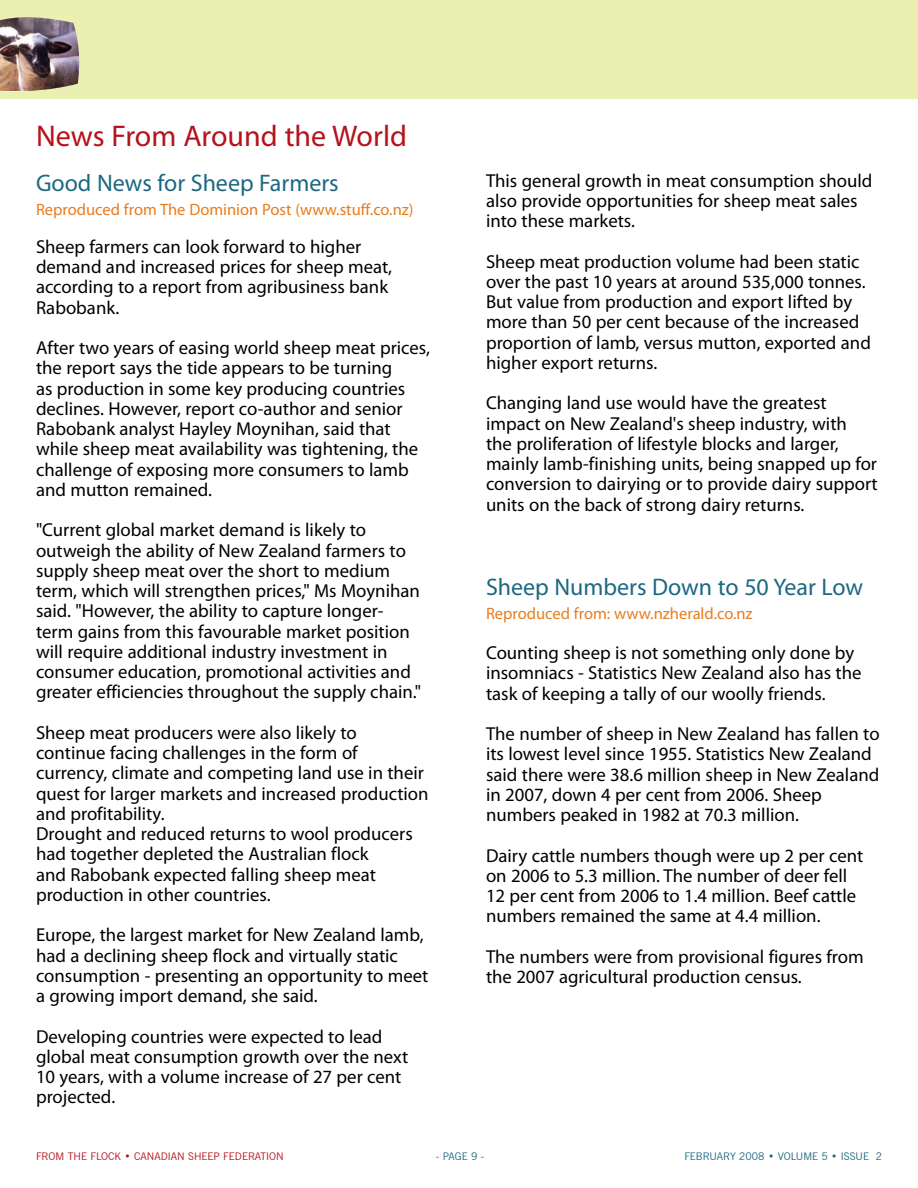
<style>
.page{position:relative;width:918px;height:1188px;background:#fff}
.page>*{position:absolute;margin:0;border:0;box-sizing:border-box;transform-origin:0 0}
.t1{font:30px "Myriad Pro";color:#b5121b}
.t2{font:24px "Myriad Pro";color:#1c6882}
.t3{font:18.75px/20.2px "Myriad Pro";color:#000}
.t4{font:16.5px "Myriad Pro";color:#e87d1e}
.t5{font:10.5px "News Gothic";color:#b5121b}
.t6{font:10.5px "News Gothic";color:#1c6882}
</style>
<div class="page">
<svg style="left:0;top:0;width:208px;height:99px;background:#cecca0"></svg>
<div style="left:208px;top:0;width:710px;height:99px;background:#eaefb2"></div>
<h1 class="t1" style="left:36px;top:118px;width:373px">News From Around the World</h1>
<p class="t2" style="left:36px;top:168px;width:304px">Good News for Sheep Farmers</p>
<p class="t4" style="left:36px;top:199px;width:379px">Reproduced from The Dominion Post (www.stuff.co.nz)</p>
<p class="t3" style="left:36px;top:236px;width:358px">Sheep farmers can look forward to higher demand and increased prices for sheep meat, according to a report from agribusiness bank Rabobank.</p>
<p class="t3" style="left:36px;top:337px;width:396px">After two years of easing world sheep meat prices, the report says the tide appears to be turning<br>as production in some key producing countries declines. However, report co-author and senior Rabobank analyst Hayley Moynihan, said that while sheep meat availability was tightening, the challenge of exposing more consumers to lamb and mutton remained.</p>
<p class="t3" style="left:36px;top:520px;width:387px">"Current global market demand is likely to outweigh the ability of New Zealand farmers to supply sheep meat over the short to medium term, which will strengthen prices," Ms Moynihan said. "However, the ability to capture longer&shy;term gains from this favourable market position will require additional industry investment in consumer education, promotional activities and greater efficiencies throughout the supply chain."</p>
<p class="t3" style="left:36px;top:722px;width:394px">Sheep meat producers were also likely to continue facing challenges in the form of currency, climate and competing land use in their quest for larger markets and increased production and profitability.<br>Drought and reduced returns to wool producers had together depleted the Australian flock<br>and Rabobank expected falling sheep meat production in other countries.</p>
<p class="t3" style="left:36px;top:925px;width:394px">Europe, the largest market for New Zealand lamb, had a declining sheep flock and virtually static consumption - presenting an opportunity to meet a growing import demand, she said.</p>
<p class="t3" style="left:36px;top:1026px;width:374px">Developing countries were expected to lead global meat consumption growth over the next 10 years, with a volume increase of 27 per cent projected.</p>
<p class="t3" style="left:486px;top:170px;width:388px">This general growth in meat consumption should also provide opportunities for sheep meat sales into these markets.</p>
<p class="t3" style="left:486px;top:251px;width:386px">Sheep meat production volume had been static over the past 10 years at around 535,000 tonnes.<br>But value from production and export lifted by more than 50 per cent because of the increased proportion of lamb, versus mutton, exported and higher export returns.</p>
<p class="t3" style="left:486px;top:393px;width:393px">Changing land use would have the greatest impact on New Zealand's sheep industry, with<br>the proliferation of lifestyle blocks and larger, mainly lamb-finishing units, being snapped up for conversion to dairying or to provide dairy support units on the back of strong dairy returns.</p>
<p class="t2" style="left:486px;top:572px;width:379px">Sheep Numbers Down to 50 Year Low</p>
<p class="t4" style="left:486px;top:603px;width:268px">Reproduced from: www.nzherald.co.nz</p>
<p class="t3" style="left:486px;top:642px;width:377px">Counting sheep is not something only done by insomniacs - Statistics New Zealand also has the task of keeping a tally of our woolly friends.</p>
<p class="t3" style="left:486px;top:723px;width:395px">The number of sheep in New Zealand has fallen to its lowest level since 1955. Statistics New Zealand said there were 38.6 million sheep in New Zealand in 2007, down 4 per cent from 2006. Sheep numbers peaked in 1982 at 70.3 million.</p>
<p class="t3" style="left:486px;top:845px;width:379px">Dairy cattle numbers though were up 2 per cent on 2006 to 5.3 million. The number of deer fell 12 per cent from 2006 to 1.4 million. Beef cattle numbers remained the same at 4.4 million.</p>
<p class="t3" style="left:486px;top:946px;width:379px">The numbers were from provisional figures from the 2007 agricultural production census.</p>
<p class="t5" style="left:36px;top:1150px;width:249px">FROM THE FLOCK • CANADIAN SHEEP FEDERATION</p>
<p class="t6" style="left:436px;top:1150px;width:50px">- PAGE 9 -</p>
<p class="t6" style="left:684px;top:1150px;width:199px">FEBRUARY 2008 • VOLUME 5 • ISSUE 2</p>
</div>
